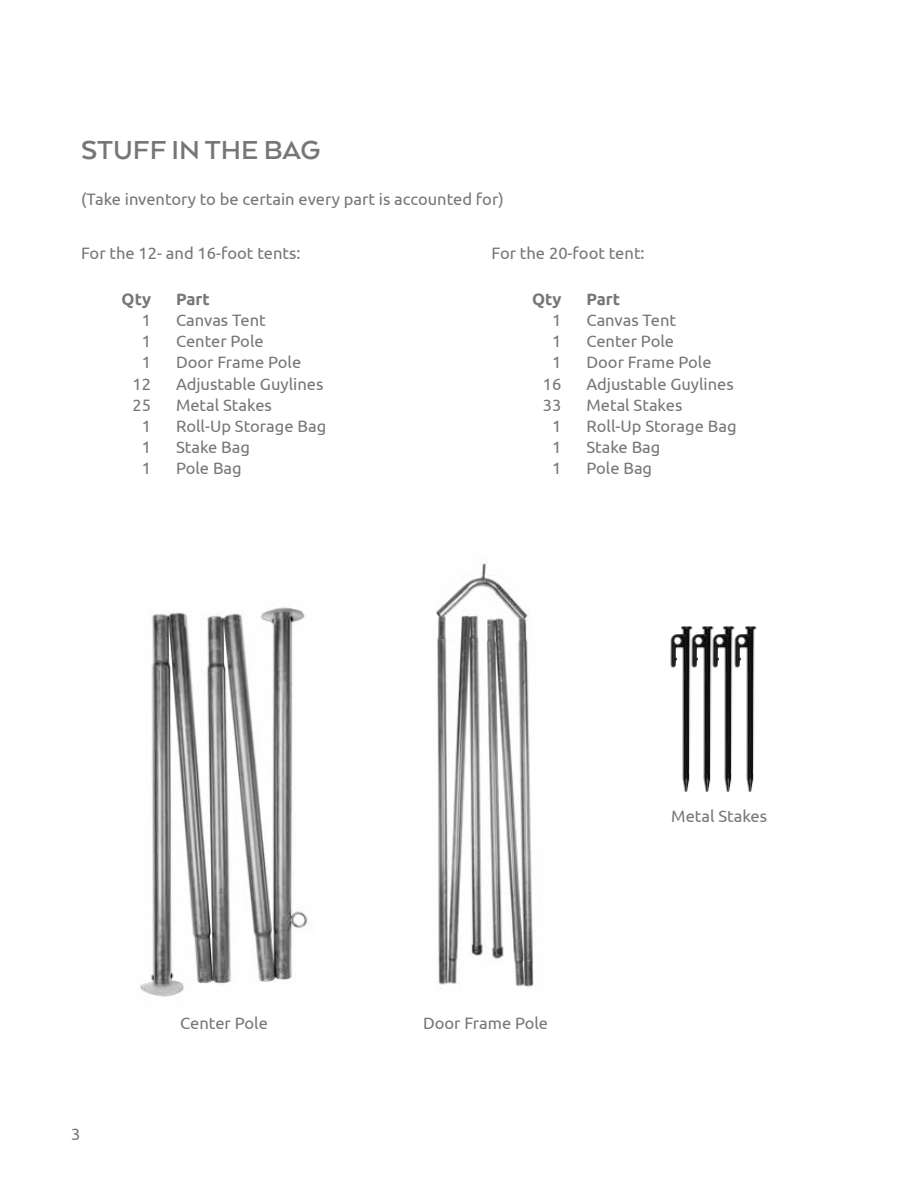
<style>
.page{position:relative;width:918px;height:1188px;background:#fff}
.page>*{position:absolute;margin:0;border:0;box-sizing:border-box;transform-origin:0 0}
.t1{font:700 30px "Arquitecta";color:#767676}
.t2{font:16.5px/21.1px "Ubuntu";color:#767676;text-align:center}
.t3{font:700 16.5px "Ubuntu";color:#767676}
</style>
<div class="page">
<img style="left:140px;top:607px;width:168px;height:390px">
<img style="left:435px;top:561px;width:99px;height:426px">
<img style="left:670px;top:626px;width:18px;height:166px">
<img style="left:688px;top:626px;width:21px;height:166px">
<img style="left:709px;top:626px;width:21px;height:166px">
<img style="left:730px;top:626px;width:27px;height:166px">
<h1 class="t1" style="left:81px;top:131px;width:241px">STUFF IN THE BAG</h1>
<p class="t2" style="left:81px;top:188px;width:424px">(Take inventory to be certain every part is accounted for)</p>
<p class="t2" style="left:81px;top:242px;width:221px">For the 12- and 16-foot tents:</p>
<p class="t3" style="left:122px;top:289px;width:31px">Qty</p>
<p class="t2" style="left:133px;top:309px;width:20px">1<br>1<br>1<br>12<br>25<br>1<br>1<br>1</p>
<p class="t2" style="left:491px;top:242px;width:155px">For the 20-foot tent:</p>
<p class="t3" style="left:532px;top:289px;width:31px">Qty</p>
<p class="t2" style="left:543px;top:309px;width:20px">1<br>1<br>1<br>16<br>33<br>1<br>1<br>1</p>
<p class="t3" style="left:176px;top:289px;width:35px">Part</p>
<p class="t2" style="left:176px;top:309px;width:152px;text-align:left">Canvas Tent<br>Center Pole<br>Door Frame Pole<br>Adjustable Guylines<br>Metal Stakes<br>Roll-Up Storage Bag<br>Stake Bag<br>Pole Bag</p>
<p class="t3" style="left:586px;top:289px;width:35px">Part</p>
<p class="t2" style="left:586px;top:309px;width:152px;text-align:left">Canvas Tent<br>Center Pole<br>Door Frame Pole<br>Adjustable Guylines<br>Metal Stakes<br>Roll-Up Storage Bag<br>Stake Bag<br>Pole Bag</p>
<p class="t2" style="left:71px;top:1123px;width:11px">3</p>
<p class="t2" style="left:180px;top:1012px;width:89px">Center Pole</p>
<p class="t2" style="left:423px;top:1012px;width:127px">Door Frame Pole</p>
<p class="t2" style="left:671px;top:805px;width:97px">Metal Stakes</p>
</div>
